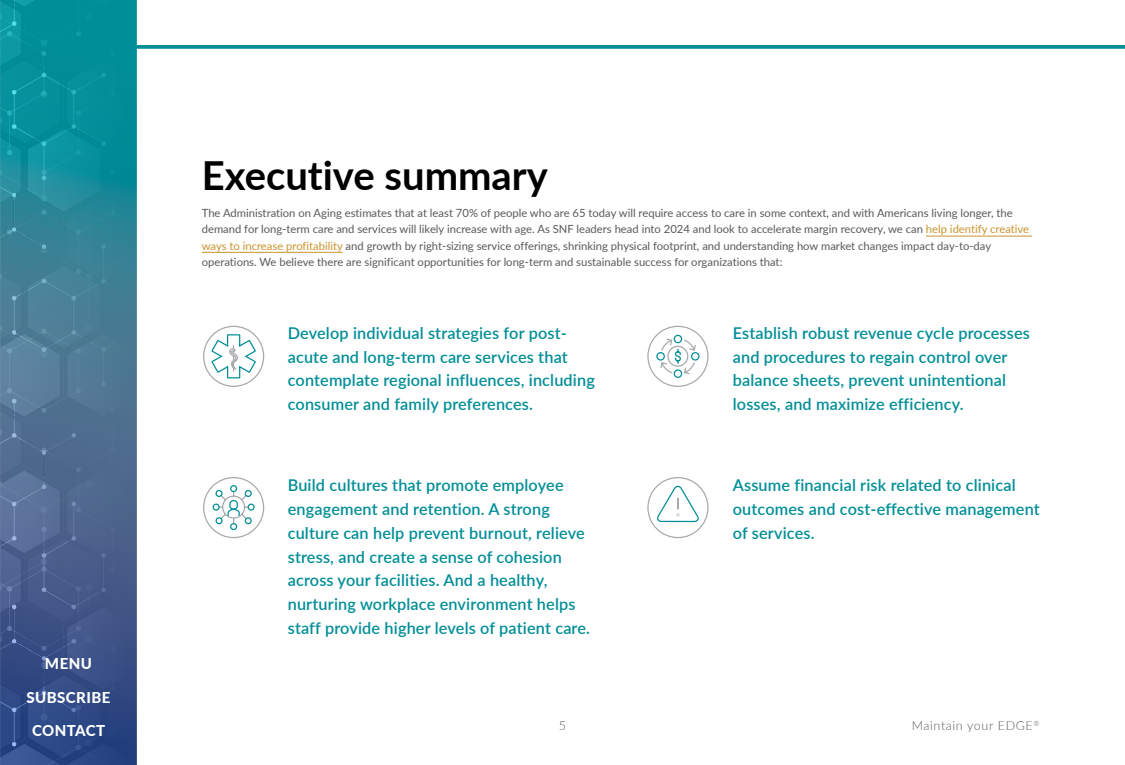
<style>
.page{position:relative;width:1125px;height:765px;background:#fff}
.page>*{position:absolute;margin:0;border:0;box-sizing:border-box;transform-origin:0 0}
.t1{font:700 40px "Lato";color:#000}
.t2{font:600 16.25px/23.8px "Lato";letter-spacing:.01em;color:#008e97}
.t3{font:800 15px "Lato";letter-spacing:.03em;color:#fff}
.t4{font:300 12.5px "Lato";letter-spacing:.05em;color:#58595b}
.t5{font:11.25px/16.2px "Lato";color:#58595b}
.s1{color:#c9942b}
</style>
<div class="page">
<svg style="left:137px;top:45px;width:988px;height:4px;background:#0f949d"></svg>
<hr style="left:926px;top:236px;width:106px;height:1px;background:#c9942b">
<hr style="left:202px;top:252px;width:141px;height:1px;background:#c9942b">
<svg style="left:656px;top:484px;width:43px;height:39px"></svg>
<div style="left:647px;top:477px;width:62px;height:61px;border:1px solid #a7a9ac;border-radius:50%"></div>
<div style="left:203px;top:326px;width:61px;height:61px;border:1px solid #a7a9ac;border-radius:50%"></div>
<div style="left:647px;top:326px;width:62px;height:61px;border:1px solid #a7a9ac;border-radius:50%"></div>
<svg style="left:656px;top:334px;width:44px;height:45px"></svg>
<div style="left:203px;top:477px;width:61px;height:61px;border:1px solid #a7a9ac;border-radius:50%"></div>
<svg style="left:212px;top:484px;width:43px;height:47px"></svg>
<svg style="left:210px;top:332px;width:47px;height:47px"></svg>
<img style="left:0;top:0;width:137px;height:765px">
<p class="t3" style="left:45px;top:652px;width:48px">MENU</p>
<p class="t3" style="left:26px;top:686px;width:85px">SUBSCRIBE</p>
<p class="t3" style="left:32px;top:720px;width:75px">CONTACT</p>
<h1 class="t1" style="left:202px;top:146px;width:348px">Executive summary</h1>
<p class="t5" style="left:202px;top:205px;width:829px">The Administration on Aging estimates that at least 70% of people who are 65 today will require access to care in some context, and with Americans living longer, the demand for long-term care and services will likely increase with age. As SNF leaders head into 2024 and look to accelerate margin recovery, we can <span class="s1">help identify creative ways to increase profitability</span> and growth by right-sizing service offerings, shrinking physical footprint, and understanding how market changes impact day-to-day operations. We believe there are significant opportunities for long-term and sustainable success for organizations that:</p>
<p class="t2" style="left:288px;top:320px;width:309px">Develop individual strategies for post&shy;acute and long-term care services that contemplate regional influences, including consumer and family preferences.</p>
<p class="t2" style="left:288px;top:473px;width:304px">Build cultures that promote employee engagement and retention. A strong culture can help prevent burnout, relieve stress, and create a sense of cohesion across your facilities. And a healthy, nurturing workplace environment helps staff provide higher levels of patient care.</p>
<p class="t2" style="left:733px;top:320px;width:299px">Establish robust revenue cycle processes and procedures to regain control over balance sheets, prevent unintentional losses, and maximize efficiency.</p>
<p class="t2" style="left:733px;top:473px;width:309px">Assume financial risk related to clinical outcomes and cost-effective management of services.</p>
<p class="t4" style="left:559px;top:717px;width:9px">5</p>
<p class="t4" style="left:912px;top:717px;width:129px">Maintain your EDGE<sup>®</sup></p>
</div>
